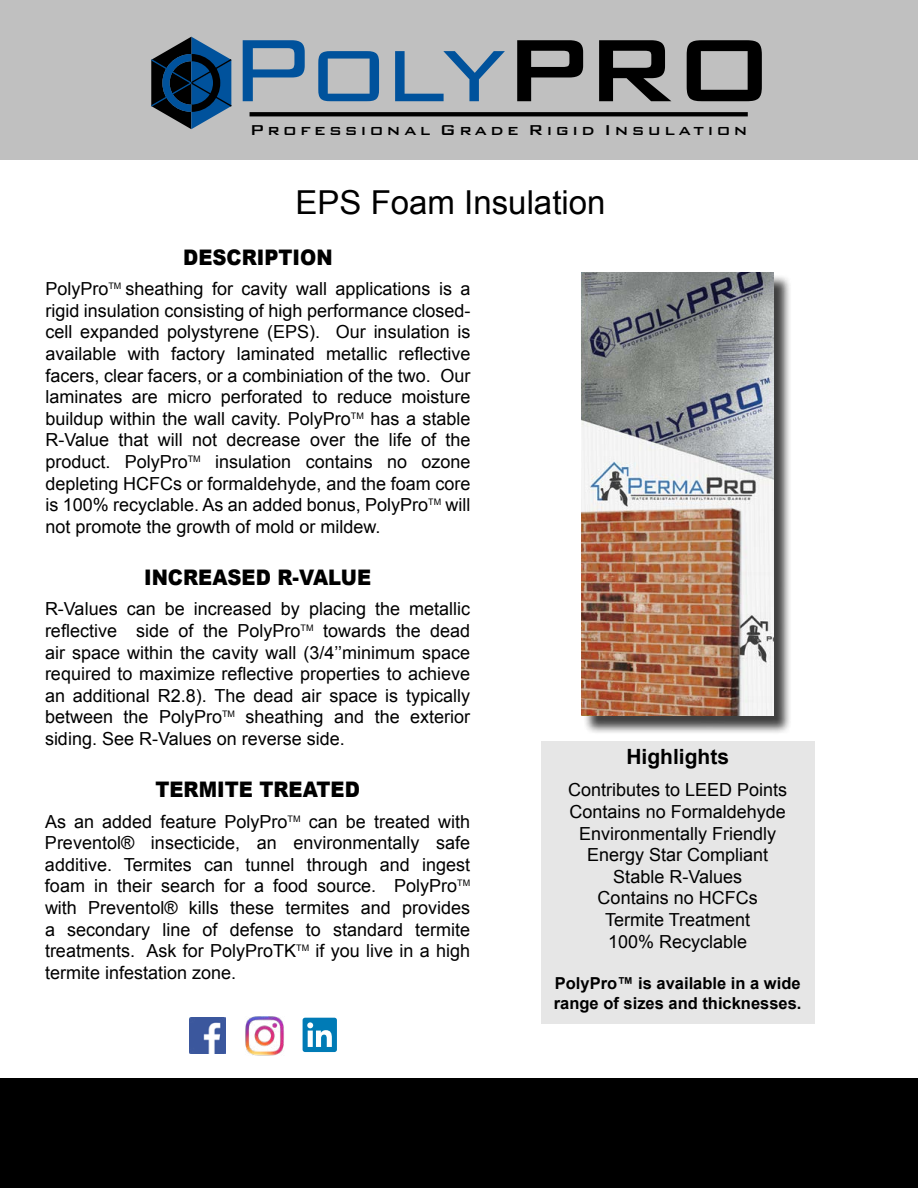
<style>
.page{position:relative;width:918px;height:1188px;background:#fff}
.page>*{position:absolute;margin:0;border:0;box-sizing:border-box;transform-origin:0 0}
.t1{font:300 118.2px "Bank Gothic BT";color:#00529c}
.t2{font:33px "Arial";color:#000}
.t3{font:900 21.45px "Arial";color:#000;scale:.91 1}
.t4{font:700 21px "Arial";color:#000}
.t5{font:500 19.05px "Bank Gothic BT";letter-spacing:.18em;color:#000}
.t6{font:18px/21.6px "Arial";color:#000;text-align:justify}
.t7{font:700 16.5px/19.8px "Arial";color:#000}
.s1{font-weight:500;color:#000}
</style>
<div class="page">
<div style="left:541px;top:741px;width:274px;height:283px;background:#e6e6e6"></div>
<div style="left:0;top:0;width:918px;height:160px;background:#c0c0c0"></div>
<div style="left:0;top:1079px;width:918px;height:109px;background:#000"></div>
<img style="left:189px;top:1017px;width:36px;height:37px">
<img style="left:245px;top:1016px;width:39px;height:39px">
<div style="left:583px;top:274px;width:209px;height:461px;background:#000;opacity:.75"></div>
<img style="left:581px;top:272px;width:192px;height:444px">
<div style="left:303px;top:1018px;width:34px;height:34px;background:#007bb6;border-radius:3px"></div>
<svg style="left:307px;top:1022px;width:25px;height:25px"></svg>
<div style="left:250px;top:112px;width:498px;height:4px;border:2px solid #000"></div>
<svg style="left:151px;top:37px;width:81px;height:92px"></svg>
<h1 class="t1" style="left:227px;top:8px;width:551px">Poly<span class="s1">PRO</span></h1>
<p class="t5" style="left:250px;top:120px;width:270px">Professional Grade</p>
<p class="t5" style="left:528px;top:120px;width:221px">Rigid Insulation</p>
<h2 class="t2" style="left:296px;top:181px;width:311px">EPS Foam Insulation</h2>
<p class="t3" style="left:183px;top:241px;width:166px">DESCRIPTION</p>
<p class="t6" style="left:45px;top:278px;width:427px">PolyPro<sup>TM</sup> sheathing for cavity wall applications is a rigid insulation consisting of high performance closed&shy;cell expanded polystyrene (EPS). Our insulation is available with factory laminated metallic reflective facers, clear facers, or a combiniation of the two. Our laminates are micro perforated to reduce moisture buildup within the wall cavity. PolyPro<sup>TM</sup> has a stable R-Value that will not decrease over the life of the product. PolyPro<sup>TM</sup> insulation contains no ozone depleting HCFCs or formaldehyde, and the foam core is 100% recyclable. As an added bonus, PolyPro<sup>TM</sup> will not promote the growth of mold or mildew.</p>
<p class="t3" style="left:144px;top:561px;width:251px">INCREASED R-VALUE</p>
<p class="t6" style="left:45px;top:598px;width:427px">R-Values can be increased by placing the metallic reflective side of the PolyPro<sup>TM</sup> towards the dead air space within the cavity wall (3/4’’minimum space required to maximize reflective properties to achieve an additional R2.8). The dead air space is typically between the PolyPro<sup>TM</sup> sheathing and the exterior siding. See R-Values on reverse side.</p>
<p class="t3" style="left:155px;top:774px;width:226px">TERMITE TREATED</p>
<p class="t6" style="left:45px;top:811px;width:427px">As an added feature PolyPro<sup>TM</sup> can be treated with Preventol® insecticide, an environmentally safe additive. Termites can tunnel through and ingest foam in their search for a food source. PolyPro<sup>TM </sup>with Preventol® kills these termites and provides a secondary line of defense to standard termite treatments. Ask for PolyProTK<sup>TM</sup> if you live in a high termite infestation zone.</p>
<p class="t4" style="left:626px;top:743px;width:104px">Highlights</p>
<p class="t6" style="left:568px;top:780px;width:221px;text-align:center">Contributes to LEED Points<br>Contains no Formaldehyde<br>Environmentally Friendly<br>Energy Star Compliant<br>Stable R-Values<br>Contains no HCFCs<br>Termite Treatment<br>100% Recyclable</p>
<p class="t7" style="left:554px;top:974px;width:249px">PolyPro™ is available in a wide range of sizes and thicknesses.</p>
</div>
